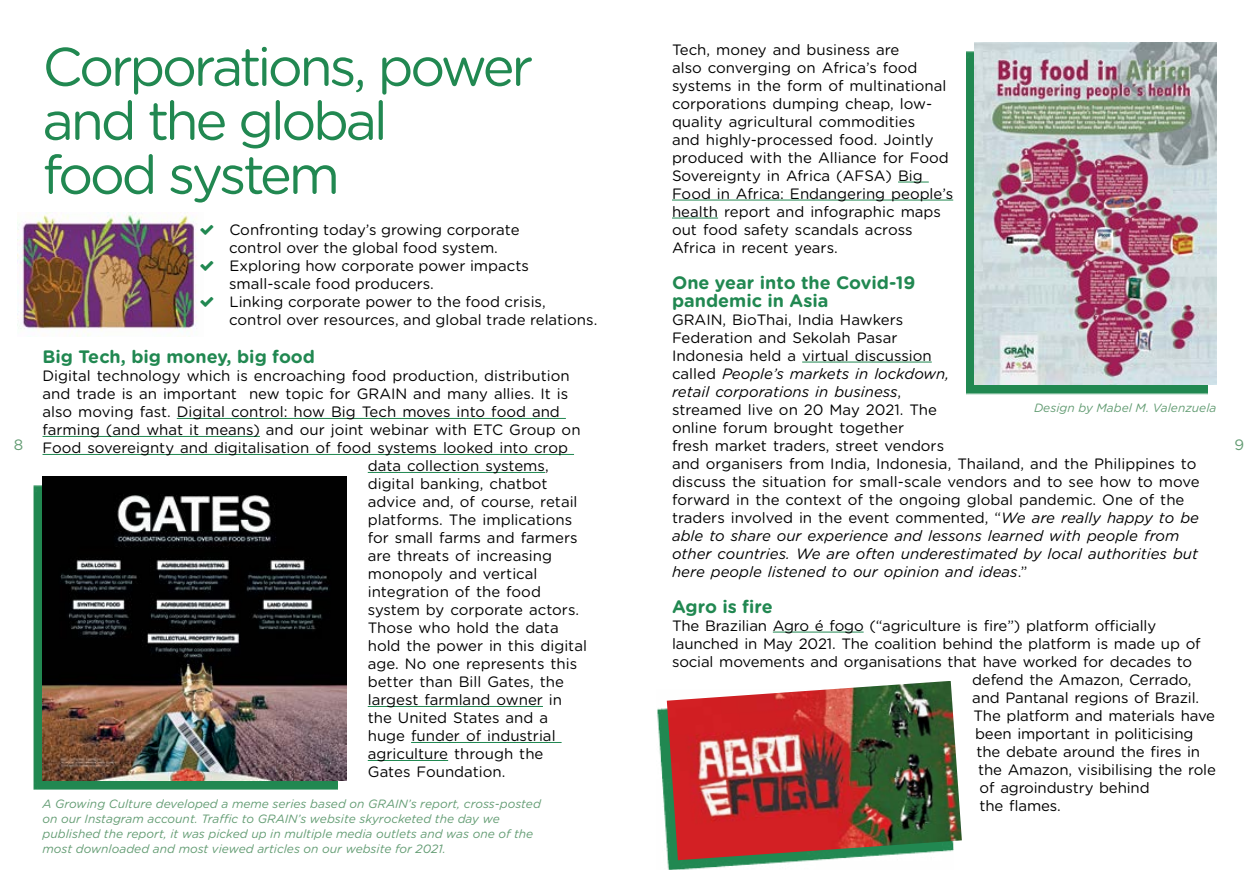
<style>
.page{position:relative;width:1259px;height:893px;background:#fff}
.page>*{position:absolute;margin:0;border:0;box-sizing:border-box;transform-origin:0 0}
.t1{font:54px/54px "Gotham Rounded";letter-spacing:-.06em;color:#218851}
.t2{font:700 18px/18px "Gotham Rounded";color:#218851}
.t3{font:15px/18px "Gotham Rounded";color:#000}
.t4{font:15px "Gotham Rounded";color:#639c73}
.t5{font:italic 12px/15px "Gotham Rounded";color:#639c73}
.s1{font-style:italic}
</style>
<div class="page">
<img style="left:18px;top:212px;width:179px;height:125px">
<hr style="left:177px;top:418px;width:389px;height:1px;background:#218851">
<hr style="left:43px;top:436px;width:217px;height:1px;background:#218851">
<hr style="left:43px;top:454px;width:531px;height:1px;background:#218851">
<hr style="left:368px;top:472px;width:177px;height:1px;background:#218851">
<hr style="left:368px;top:706px;width:175px;height:1px;background:#218851">
<hr style="left:411px;top:742px;width:150px;height:1px;background:#218851">
<hr style="left:368px;top:760px;width:80px;height:1px;background:#218851">
<div style="left:33px;top:485px;width:305px;height:305px;background:#218851"></div>
<img style="left:43px;top:477px;width:303px;height:304px">
<div style="left:965px;top:51px;width:242px;height:343px;background:#218851"></div>
<img style="left:974px;top:43px;width:242px;height:342px">
<hr style="left:898px;top:182px;width:30px;height:1px;background:#218851">
<hr style="left:672px;top:200px;width:281px;height:1px;background:#218851">
<hr style="left:672px;top:218px;width:46px;height:1px;background:#218851">
<hr style="left:802px;top:362px;width:129px;height:1px;background:#218851">
<hr style="left:773px;top:632px;width:90px;height:1px;background:#218851">
<svg style="left:657px;top:700px;width:166px;height:169px"></svg>
<img style="left:667px;top:681px;width:295px;height:179px">
<p class="t3" style="left:672px;top:40px;width:283px">Tech, money and business are<br>also converging on Africa’s food systems in the form of multinational corporations dumping cheap, low&shy;quality agricultural commodities<br>and highly-processed food. Jointly produced with the Alliance for Food Sovereignty in Africa (AFSA) Big Food in Africa: Endangering people’s health report and infographic maps out food safety scandals across Africa in recent years.</p>
<p class="t2" style="left:672px;top:272px;width:245px">One year into the Covid-19 pandemic in Asia</p>
<p class="t3" style="left:672px;top:310px;width:529px">GRAIN, BioThai, India Hawkers<br>Federation and Sekolah Pasar<br>Indonesia held a virtual discussion<br>called <span class="s1">People’s markets in lockdown,<br>retail corporations in business</span>,<br>streamed live on 20 May 2021. The<br>online forum brought together<br>fresh market traders, street vendors<br>and organisers from India, Indonesia, Thailand, and the Philippines to discuss the situation for small-scale vendors and to see how to move forward in the context of the ongoing global pandemic. One of the traders involved in the event commented, “<span class="s1">We are really happy to be able to share our experience and lessons learned with people from other countries. We are often underestimated by local authorities but here people listened to our opinion and ideas</span>.”</p>
<p class="t2" style="left:672px;top:596px;width:102px">Agro is fire</p>
<p class="t3" style="left:672px;top:616px;width:486px">The Brazilian Agro é fogo (“agriculture is fire”) platform officially</p>
<p class="t3" style="left:672px;top:634px;width:530px">launched in May 2021. The coalition behind the platform is made up of</p>
<p class="t3" style="left:672px;top:652px;width:522px">social movements and organisations that have worked for decades to</p>
<p class="t3" style="left:972px;top:670px;width:221px">defend the Amazon, Cerrado,</p>
<p class="t3" style="left:972px;top:688px;width:228px">and Pantanal regions of Brazil.</p>
<p class="t3" style="left:973px;top:706px;width:243px">The platform and materials have</p>
<p class="t3" style="left:975px;top:724px;width:220px">been important in politicising</p>
<p class="t3" style="left:976px;top:742px;width:225px">the debate around the fires in</p>
<p class="t3" style="left:978px;top:760px;width:239px">the Amazon, visibilising the role</p>
<p class="t3" style="left:979px;top:778px;width:171px">of agroindustry behind</p>
<p class="t3" style="left:979px;top:796px;width:83px">the flames.</p>
<h1 class="t1" style="left:43px;top:37px;width:492px">Corporations, power and the global<br>food system</h1>
<p class="t3" style="left:229px;top:220px;width:370px">Confronting today’s growing corporate<br>control over the global food system.<br>Exploring how corporate power impacts small-scale food producers.<br>Linking corporate power to the food crisis, control over resources, and global trade relations.</p>
<p class="t2" style="left:43px;top:347px;width:274px">Big Tech, big money, big food</p>
<p class="t3" style="left:43px;top:366px;width:528px">Digital technology which is encroaching food production, distribution</p>
<p class="t3" style="left:43px;top:384px;width:527px">and trade is an important new topic for GRAIN and many allies. It is</p>
<p class="t3" style="left:43px;top:402px;width:519px">also moving fast. Digital control: how Big Tech moves into food and</p>
<p class="t3" style="left:43px;top:420px;width:539px">farming (and what it means) and our joint webinar with ETC Group on</p>
<p class="t3" style="left:43px;top:438px;width:527px">Food sovereignty and digitalisation of food systems looked into crop</p>
<p class="t3" style="left:368px;top:456px;width:182px">data collection systems,</p>
<p class="t3" style="left:368px;top:474px;width:181px">digital banking, chatbot</p>
<p class="t3" style="left:368px;top:492px;width:211px">advice and, of course, retail</p>
<p class="t3" style="left:368px;top:510px;width:206px">platforms. The implications</p>
<p class="t3" style="left:368px;top:528px;width:211px">for small farms and farmers</p>
<p class="t3" style="left:368px;top:546px;width:186px">are threats of increasing</p>
<p class="t3" style="left:368px;top:564px;width:171px">monopoly and vertical</p>
<p class="t3" style="left:368px;top:582px;width:175px">integration of the food</p>
<p class="t3" style="left:368px;top:600px;width:213px">system by corporate actors.</p>
<p class="t3" style="left:368px;top:618px;width:192px">Those who hold the data</p>
<p class="t3" style="left:368px;top:636px;width:221px">hold the power in this digital</p>
<p class="t3" style="left:368px;top:654px;width:211px">age. No one represents this</p>
<p class="t3" style="left:368px;top:672px;width:198px">better than Bill Gates, the</p>
<p class="t3" style="left:368px;top:690px;width:196px">largest farmland owner in</p>
<p class="t3" style="left:368px;top:708px;width:182px">the United States and a</p>
<p class="t3" style="left:368px;top:726px;width:189px">huge funder of industrial</p>
<p class="t3" style="left:368px;top:744px;width:177px">agriculture through the</p>
<p class="t3" style="left:368px;top:762px;width:139px">Gates Foundation.</p>
<p class="t5" style="left:43px;top:796px;width:500px">A Growing Culture developed a meme series based on GRAIN’s report, cross-posted on our Instagram account. Traffic to GRAIN’s website skyrocketed the day we published the report, it was picked up in multiple media outlets and was one of the most downloaded and most viewed articles on our website for 2021.</p>
<p class="t5" style="left:1034px;top:400px;width:184px">Design by Mabel M. Valenzuela</p>
<p class="t4" style="left:14px;top:434px;width:11px">8</p>
<p class="t4" style="left:1234px;top:434px;width:11px">9</p>
</div>
